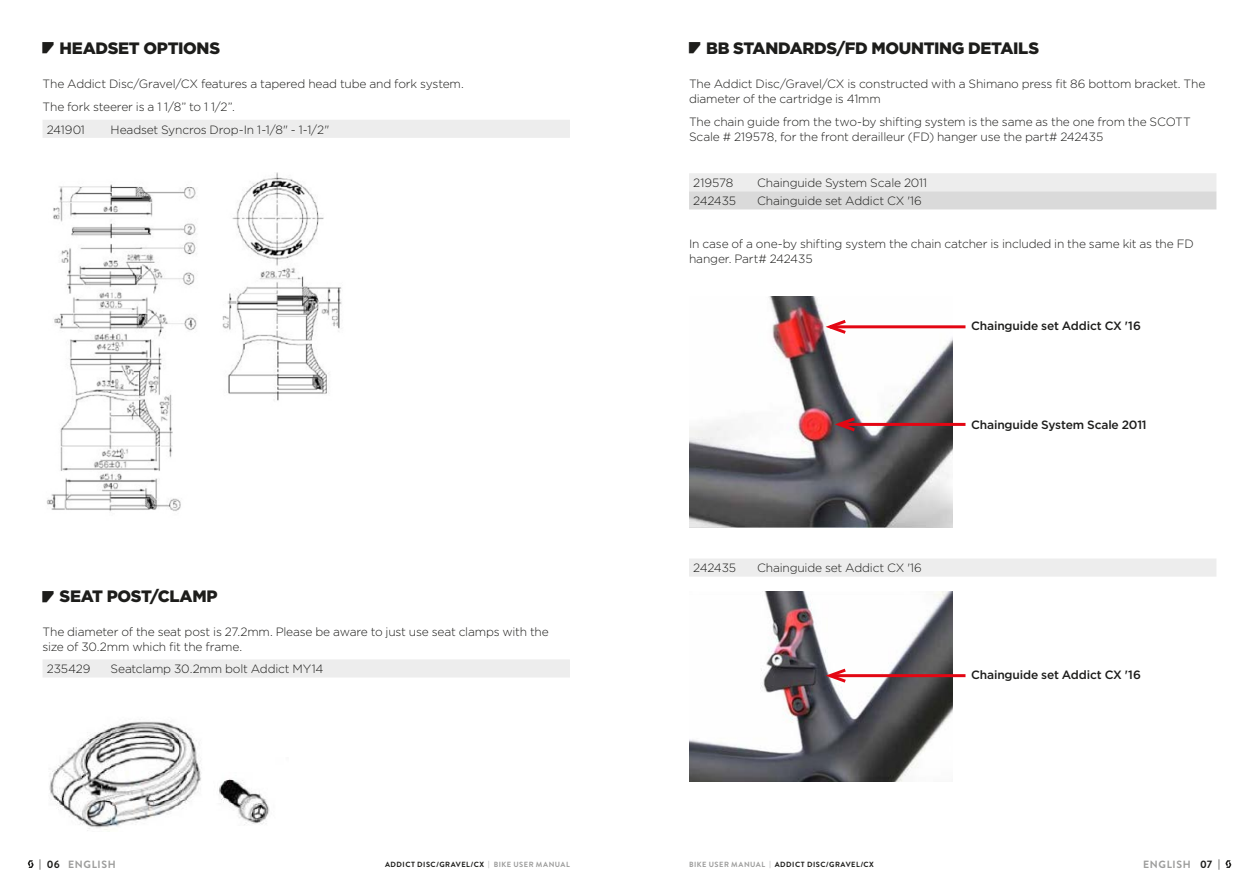
<style>
.page{position:relative;width:1259px;height:893px;background:#fff}
.page>*{position:absolute;margin:0;border:0;box-sizing:border-box;transform-origin:0 0}
.t1{font:900 16.5px "Gotham";letter-spacing:-.02em;color:#1d1d1b}
.t2{font:300 12px/15px "Gotham";letter-spacing:-.015em;color:#1d1d1b}
.t3{font:500 12px "Gotham";letter-spacing:-.015em;color:#1d1d1b}
.t4{font:700 10.5px "Brandon Text";letter-spacing:.065em;color:#9d9d9c}
.t5{font:700 10.5px "Brandon Text";color:#1d1d1b}
.t6{font:700 7.5px "Brandon Text";letter-spacing:.065em;color:#1d1d1b}
.s1{font-family:"manual Point";font-weight:400;font-size:27px}
.s2{color:#9d9d9c}
</style>
<div class="page">
<img style="left:46px;top:172px;width:296px;height:339px">
<img style="left:49px;top:721px;width:152px;height:110px">
<img style="left:219px;top:779px;width:51px;height:46px">
<img style="left:689px;top:296px;width:263px;height:231px">
<img style="left:689px;top:591px;width:263px;height:190px">
<hr style="left:830px;top:325px;width:135px;height:3px;background:#e30613">
<svg style="left:821px;top:317px;width:28px;height:19px"></svg>
<hr style="left:830px;top:674px;width:135px;height:3px;background:#e30613">
<svg style="left:821px;top:666px;width:28px;height:19px"></svg>
<hr style="left:839px;top:423px;width:126px;height:3px;background:#e30613">
<svg style="left:830px;top:415px;width:28px;height:19px"></svg>
<div style="left:43px;top:120px;width:527px;height:18px;background:#ededed"></div>
<div style="left:43px;top:659px;width:527px;height:18px;background:#ededed"></div>
<svg style="left:689px;top:173px;width:527px;height:36px;background:#e3e3e3"></svg>
<div style="left:689px;top:559px;width:527px;height:18px;background:#ededed"></div>
<svg style="left:1225px;top:860px;width:6px;height:8px"></svg>
<svg style="left:28px;top:860px;width:6px;height:8px"></svg>
<h1 class="t1" style="left:43px;top:37px;width:179px"><span class="s1">•</span> HEADSET OPTIONS</h1>
<p class="t2" style="left:43px;top:71px;width:423px;line-height:23.5px">The Addict Disc/Gravel/CX features a tapered head tube and fork system.<br>The fork steerer is a 1 1/8” to 1 1/2”.</p>
<p class="t2" style="left:47px;top:122px;width:40px">241901</p>
<p class="t2" style="left:111px;top:122px;width:220px">Headset Syncros Drop-In 1-1/8" - 1-1/2"</p>
<h1 class="t1" style="left:43px;top:585px;width:177px"><span class="s1">•</span> SEAT POST/CLAMP</h1>
<p class="t2" style="left:43px;top:624px;width:508px">The diameter of the seat post is 27.2mm. Please be aware to just use seat clamps with the size of 30.2mm which fit the frame.</p>
<p class="t2" style="left:47px;top:661px;width:45px">235429</p>
<p class="t2" style="left:111px;top:661px;width:214px">Seatclamp 30.2mm bolt Addict MY14</p>
<h1 class="t1" style="left:689px;top:37px;width:352px"><span class="s1">•</span> BB STANDARDS/FD MOUNTING DETAILS</h1>
<p class="t2" style="left:689px;top:76px;width:518px">The Addict Disc/Gravel/CX is constructed with a Shimano press fit 86 bottom bracket. The diameter of the cartridge is 41mm</p>
<p class="t2" style="left:689px;top:114px;width:503px">The chain guide from the two-by shifting system is the same as the one from the SCOTT<br>Scale # 219578, for the front derailleur (FD) hanger use the part# 242435</p>
<p class="t2" style="left:693px;top:175px;width:42px">219578</p>
<p class="t2" style="left:757px;top:175px;width:172px">Chainguide System Scale 2011</p>
<p class="t2" style="left:693px;top:193px;width:44px">242435</p>
<p class="t2" style="left:757px;top:193px;width:166px">Chainguide set Addict CX '16</p>
<p class="t2" style="left:689px;top:236px;width:506px">In case of a one-by shifting system the chain catcher is included in the same kit as the FD hanger. Part# 242435</p>
<p class="t3" style="left:971px;top:318px;width:171px">Chainguide set Addict CX '16</p>
<p class="t3" style="left:971px;top:417px;width:177px">Chainguide System Scale 2011</p>
<p class="t2" style="left:693px;top:560px;width:44px">242435</p>
<p class="t2" style="left:757px;top:560px;width:166px">Chainguide set Addict CX '16</p>
<p class="t3" style="left:971px;top:667px;width:171px">Chainguide set Addict CX '16</p>
<p class="t5" style="left:39px;top:857px;width:22px">| 06</p>
<p class="t6" style="left:385px;top:859px;width:186px">ADDICT DISC/GRAVEL/CX <span class="s2">| BIKE USER MANUAL</span></p>
<p class="t6" style="left:689px;top:859px;width:186px"><span class="s2">BIKE USER MANUAL |</span> ADDICT DISC/GRAVEL/CX</p>
<p class="t5" style="left:1200px;top:857px;width:21px">07 |</p>
<p class="t4" style="left:68px;top:857px;width:49px">ENGLISH</p>
<p class="t4" style="left:1143px;top:857px;width:49px">ENGLISH</p>
</div>
